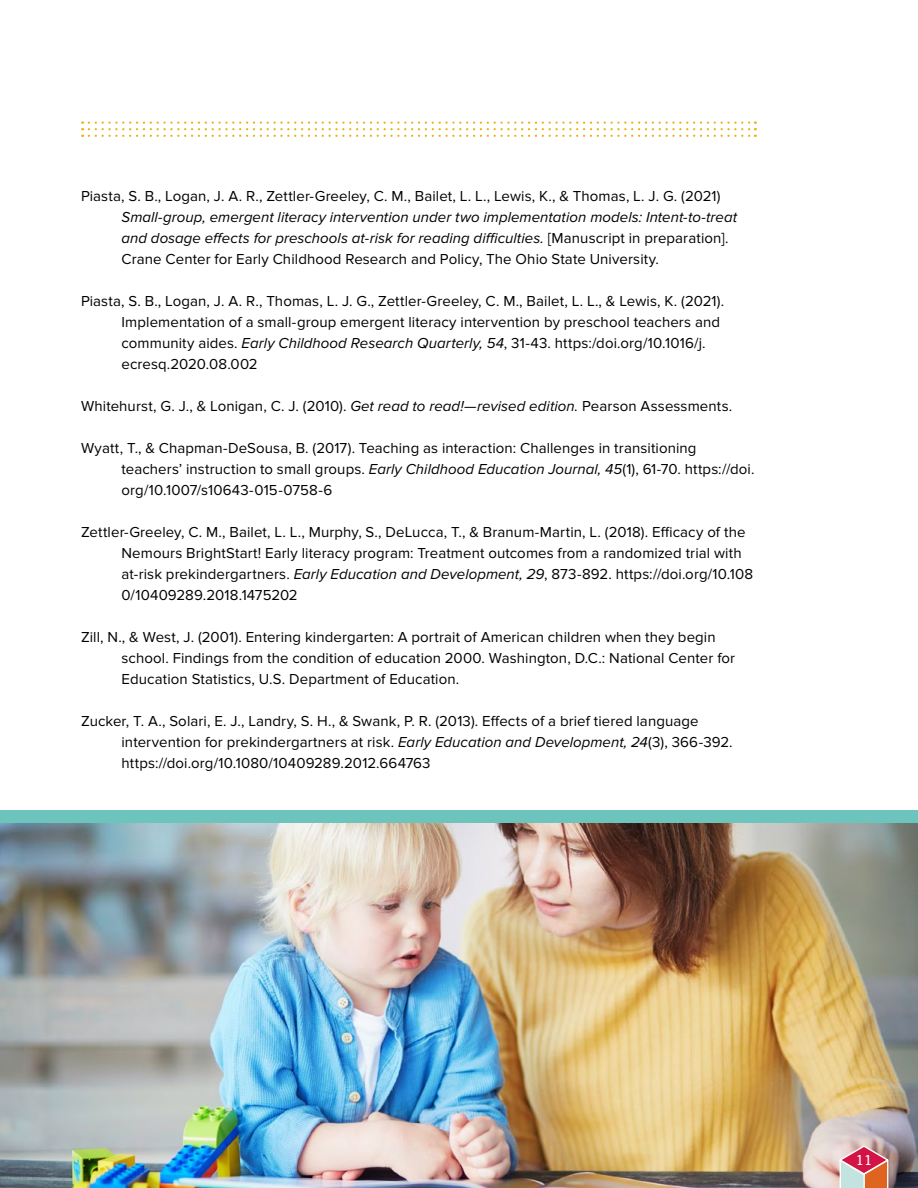
<style>
.page{position:relative;width:918px;height:1188px;background:#fff}
.page>*{position:absolute;margin:0;border:0;box-sizing:border-box;transform-origin:0 0}
.t1{font:15px/21px "Proxima Nova";letter-spacing:.005em;color:#000}
.t2{font:italic 15px/21px "Proxima Nova";letter-spacing:.005em;color:#000}
.t3{font:15px "Capita";color:#fff}
.s1{font-style:normal}
.s2{font-style:italic}
</style>
<div class="page">
<div style="left:0;top:810px;width:918px;height:378px;background:#6dc4bc"></div>
<img style="left:0;top:824px;width:918px;height:364px">
<svg style="left:89px;top:122px;width:667px;height:15px"></svg>
<svg style="left:838px;top:1144px;width:52px;height:44px;background:#d48b89"></svg>
<p class="t1" style="left:81px;top:186px;width:641px">Piasta, S. B., Logan, J. A. R., Zettler-Greeley, C. M., Bailet, L. L., Lewis, K., &amp; Thomas, L. J. G. (2021)</p>
<p class="t2" style="left:122px;top:207px;width:617px">Small-group, emergent literacy intervention under two implementation models: Intent-to-treat and dosage effects for preschools at-risk for reading difficulties. <span class="s1">[Manuscript in preparation].<br>Crane Center for Early Childhood Research and Policy, The Ohio State University.</span></p>
<p class="t1" style="left:122px;top:291px;width:604px;text-indent:-40px">Piasta, S. B., Logan, J. A. R., Thomas, L. J. G., Zettler-Greeley, C. M., Bailet, L. L., &amp; Lewis, K. (2021).<br>Implementation of a small-group emergent literacy intervention by preschool teachers and community aides. <span class="s2">Early Childhood Research Quarterly, 54</span>, 31-43. https:/doi.org/10.1016/j. ecresq.2020.08.002</p>
<p class="t1" style="left:81px;top:396px;width:653px">Whitehurst, G. J., &amp; Lonigan, C. J. (2010). <span class="s2">Get read to read!—revised edition.</span> Pearson Assessments.</p>
<p class="t1" style="left:122px;top:438px;width:634px;text-indent:-40px">Wyatt, T., &amp; Chapman-DeSousa, B. (2017). Teaching as interaction: Challenges in transitioning teachers’ instruction to small groups. <span class="s2">Early Childhood Education Journal, 45</span>(1), 61-70. https://doi. org/10.1007/s10643-015-0758-6</p>
<p class="t1" style="left:122px;top:522px;width:633px;text-indent:-40px">Zettler-Greeley, C. M., Bailet, L. L., Murphy, S., DeLucca, T., &amp; Branum-Martin, L. (2018). Efficacy of the Nemours BrightStart! Early literacy program: Treatment outcomes from a randomized trial with at-risk prekindergartners. <span class="s2">Early Education and Development, 29</span>, 873-892. https://doi.org/10.108<br>0/10409289.2018.1475202</p>
<p class="t1" style="left:122px;top:627px;width:615px;text-indent:-40px">Zill, N., &amp; West, J. (2001). Entering kindergarten: A portrait of American children when they begin school. Findings from the condition of education 2000. Washington, D.C.: National Center for<br>Education Statistics, U.S. Department of Education.</p>
<p class="t1" style="left:122px;top:711px;width:613px;text-indent:-40px">Zucker, T. A., Solari, E. J., Landry, S. H., &amp; Swank, P. R. (2013). Effects of a brief tiered language intervention for prekindergartners at risk. <span class="s2">Early Education and Development, 24</span>(3), 366-392. https://doi.org/10.1080/10409289.2012.664763</p>
<p class="t3" style="left:856px;top:1150px;width:18px">11</p>
</div>
